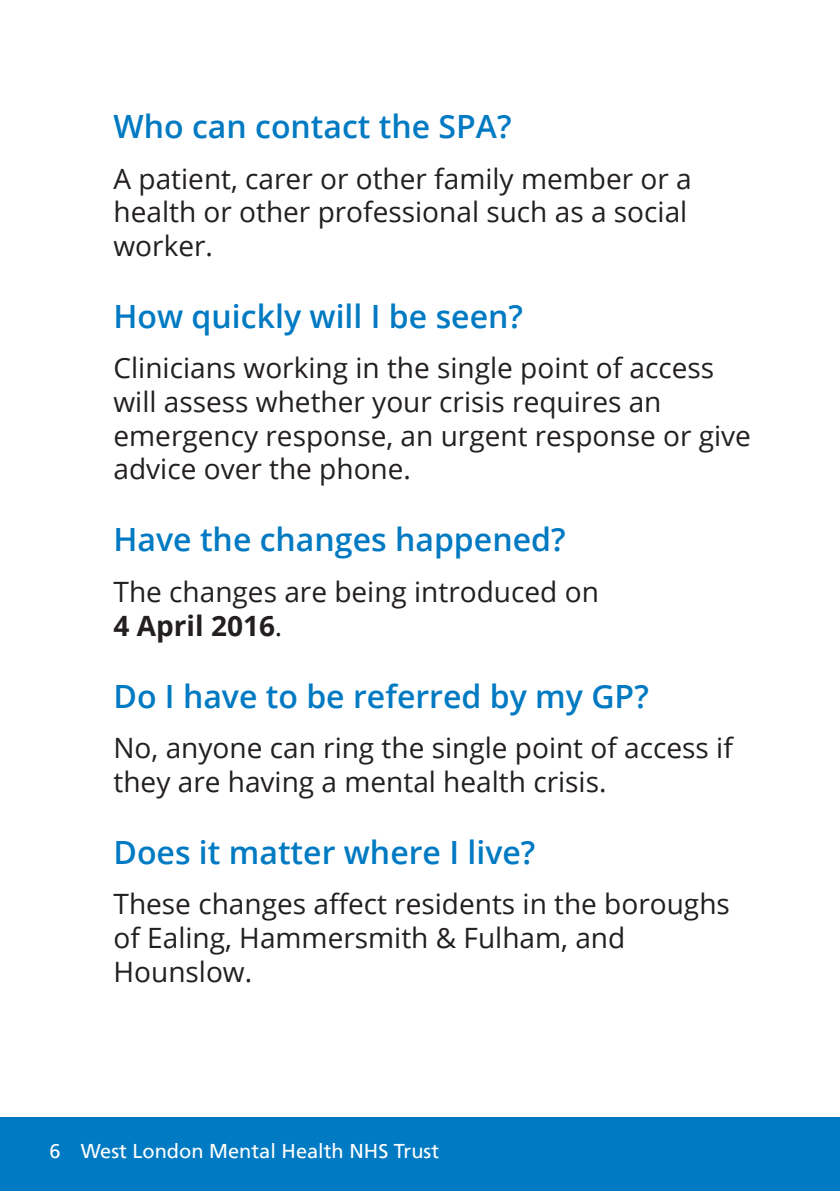
<style>
.page{position:relative;width:840px;height:1191px;background:#fff}
.page>*{position:absolute;margin:0;border:0;box-sizing:border-box;transform-origin:0 0}
.NHS_sub_heading{font:600 32px "Open Sans";color:#007ac2}
.Body_14pt{font:28px/33.6px "Open Sans";color:#231f20}
.t1{font:20px "Frutiger";color:#fff}
.s1{font-weight:700}
</style>
<div class="page">
<div style="left:0;top:1117px;width:839px;height:74px;background:#007ac2"></div>
<p class="NHS_sub_heading" style="left:113px;top:104px;width:399px">Who can contact the SPA?</p>
<p class="Body_14pt" style="left:113px;top:161px;width:579px">A patient, carer or other family member or a health or other professional such as a social worker.</p>
<p class="NHS_sub_heading" style="left:113px;top:294px;width:411px">How quickly will I be seen?</p>
<p class="Body_14pt" style="left:113px;top:351px;width:638px">Clinicians working in the single point of access will assess whether your crisis requires an emergency response, an urgent response or give advice over the phone.</p>
<p class="NHS_sub_heading" style="left:113px;top:518px;width:453px">Have the changes happened?</p>
<p class="Body_14pt" style="left:113px;top:574px;width:486px">The changes are being introduced on<br><span class="s1">4 April 2016</span>.</p>
<p class="NHS_sub_heading" style="left:113px;top:674px;width:536px">Do I have to be referred by my GP?</p>
<p class="Body_14pt" style="left:113px;top:730px;width:620px">No, anyone can ring the single point of access if they are having a mental health crisis.</p>
<p class="NHS_sub_heading" style="left:113px;top:830px;width:423px">Does it matter where I live?</p>
<p class="Body_14pt" style="left:113px;top:886px;width:617px">These changes affect residents in the boroughs of Ealing, Hammersmith &amp; Fulham, and<br>Hounslow.</p>
<p class="t1" style="left:50px;top:1139px;width:391px">6 West London Mental Health NHS Trust</p>
</div>
